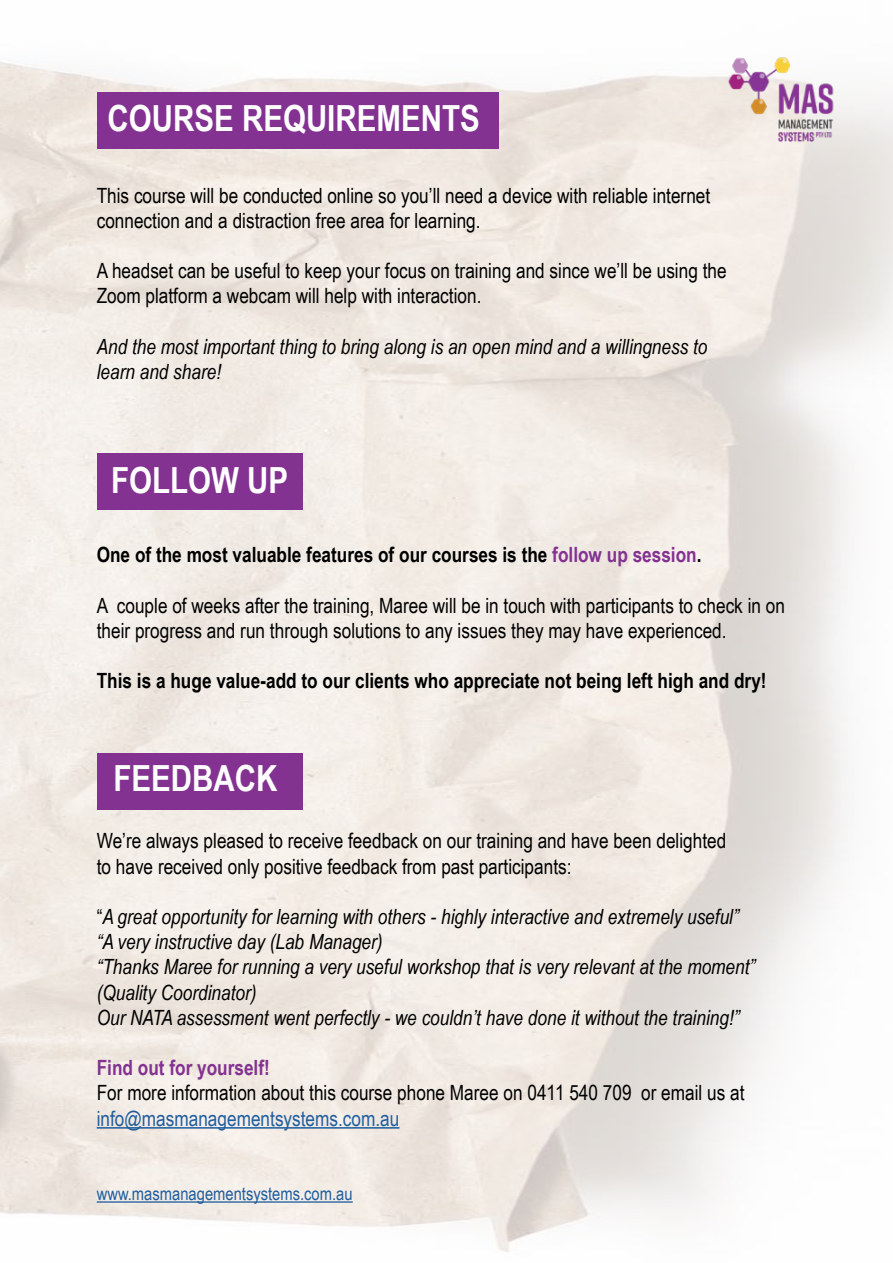
<style>
.page{position:relative;width:893px;height:1263px;background:#fff}
.page>*{position:absolute;margin:0;border:0;box-sizing:border-box;transform-origin:0 0}
.t1{font:700 36px "Arial Narrow";color:#fff}
.t2{font:21px/25.2px "Arial Narrow";color:#000}
.t3{font:italic 21px/25.2px "Arial Narrow";color:#000}
.t4{font:700 21px "Arial Narrow";color:#000}
.t5{font:21px "Arial Narrow";color:#215e9e}
.t6{font:700 21px "Arial Narrow";color:#833291}
.t7{font:18px "Arial Narrow";color:#215e9e}
.s1{color:#833291}
.s2{font-style:normal}
</style>
<div class="page">
<img style="left:0;top:62px;width:893px;height:1190px">
<hr style="left:97px;top:1201px;width:256px;height:2px;background:#215e9e">
<hr style="left:97px;top:1127px;width:302px;height:2px;background:#215e9e">
<div style="left:97px;top:92px;width:402px;height:57px;background:#833291"></div>
<div style="left:97px;top:753px;width:205px;height:57px;background:#833291"></div>
<img style="left:718px;top:57px;width:126px;height:92px">
<div style="left:97px;top:453px;width:205px;height:57px;background:#833291"></div>
<h1 class="t1" style="left:108px;top:91px;width:374px">COURSE REQUIREMENTS</h1>
<p class="t2" style="left:97px;top:182px;width:615px">This course will be conducted online so you’ll need a device with reliable internet connection and a distraction free area for learning.</p>
<p class="t2" style="left:97px;top:257px;width:631px">A headset can be useful to keep your focus on training and since we’ll be using the<br>Zoom platform a webcam will help with interaction.</p>
<p class="t3" style="left:97px;top:333px;width:612px">And the most important thing to bring along is an open mind and a willingness to learn and share!</p>
<h1 class="t1" style="left:111px;top:453px;width:179px">FOLLOW UP</h1>
<p class="t4" style="left:97px;top:539px;width:606px">One of the most valuable features of our courses is the <span class="s1">follow up session</span>.</p>
<p class="t2" style="left:97px;top:592px;width:690px">A couple of weeks after the training, Maree will be in touch with participants to check in on their progress and run through solutions to any issues they may have experienced.</p>
<p class="t4" style="left:97px;top:665px;width:671px">This is a huge value-add to our clients who appreciate not being left high and dry!</p>
<h1 class="t1" style="left:113px;top:751px;width:165px">FEEDBACK</h1>
<p class="t2" style="left:97px;top:828px;width:631px">We’re always pleased to receive feedback on our training and have been delighted to have received only positive feedback from past participants:</p>
<p class="t3" style="left:97px;top:904px;width:660px"><span class="s2">“</span>A great opportunity for learning with others - highly interactive and extremely useful” “A very instructive day (Lab Manager)<br>“Thanks Maree for running a very useful workshop that is very relevant at the moment” (Quality Coordinator)<br>Our NATA assessment went perfectly - we couldn’t have done it without the training!”</p>
<p class="t6" style="left:97px;top:1052px;width:175px">Find out for yourself!</p>
<p class="t2" style="left:97px;top:1080px;width:649px">For more information about this course phone Maree on 0411 540 709 or email us at</p>
<p class="t5" style="left:97px;top:1103px;width:304px">info@masmanagementsystems.com.au</p>
<p class="t7" style="left:97px;top:1180px;width:257px">www.masmanagementsystems.com.au</p>
</div>
